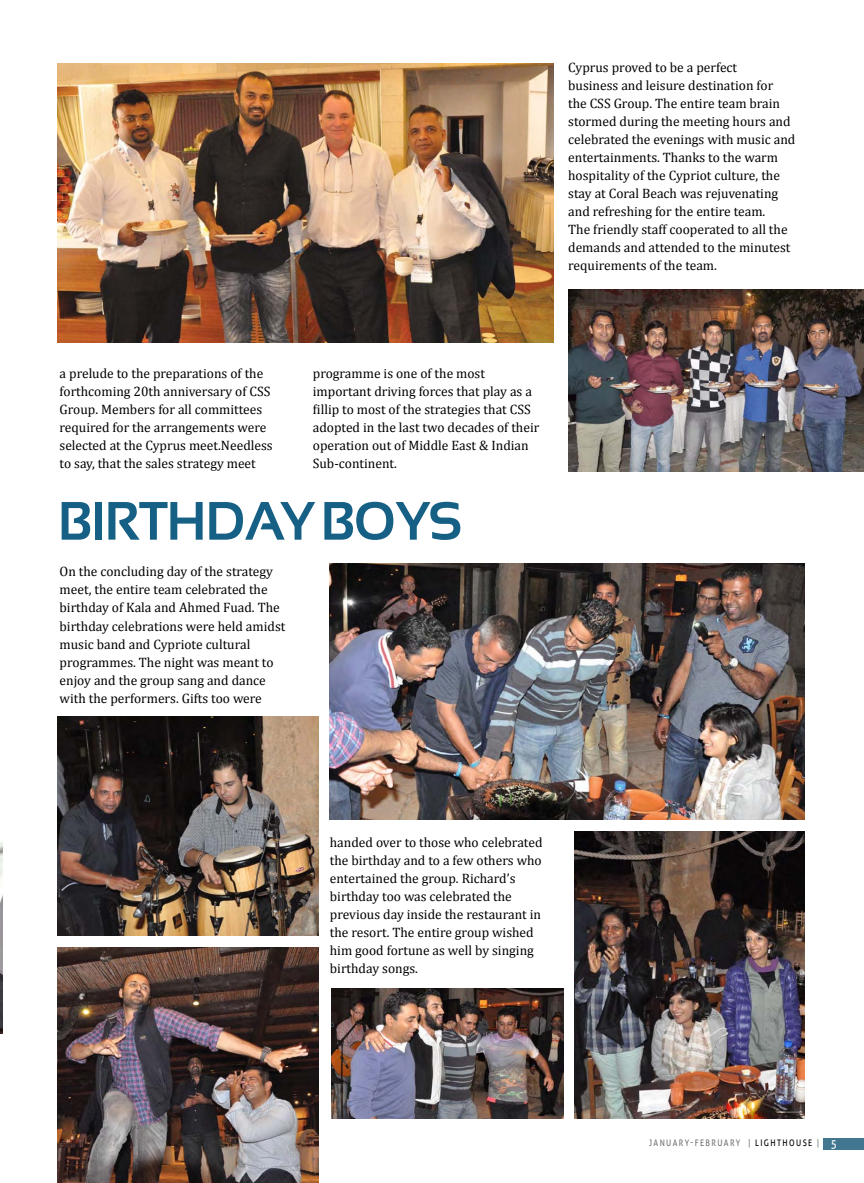
<style>
.page{position:relative;width:864px;height:1183px;background:#fff}
.page>*{position:absolute;margin:0;border:0;box-sizing:border-box;transform-origin:0 0}
.t1{font:700 53.85px "Sansation";letter-spacing:-.02em;color:#176085}
.t2{font:13.65px/18px "Cambria";color:#000}
.t3{font:9px "Aller";letter-spacing:.18em;color:#717275;scale:.85 1}
.s1{color:#748370}
.s2{color:#000}
.s3{font-size:12px;color:#fff}
</style>
<div class="page">
<div style="left:823px;top:1137px;width:40px;height:11px;background:#427791"></div>
<img style="left:0;top:842px;width:2px;height:191px">
<img style="left:57px;top:64px;width:496px;height:278px">
<img style="left:568px;top:289px;width:295px;height:182px">
<img style="left:330px;top:563px;width:474px;height:256px">
<img style="left:57px;top:947px;width:261px;height:235px">
<img style="left:57px;top:716px;width:262px;height:219px">
<img style="left:574px;top:831px;width:230px;height:286px">
<img style="left:331px;top:988px;width:232px;height:129px">
<p class="t2" style="left:568px;top:58px;width:229px">Cyprus proved to be a perfect<br>business and leisure destination for<br>the CSS Group. The entire team brain stormed during the meeting hours and celebrated the evenings with music and entertainments. Thanks to the warm hospitality of the Cypriot culture, the stay at Coral Beach was rejuvenating and refreshing for the entire team.<br>The friendly staff cooperated to all the demands and attended to the minutest requirements of the team.</p>
<p class="t2" style="left:60px;top:364px;width:214px">a prelude to the preparations of the forthcoming 20th anniversary of CSS Group. Members for all committees required for the arrangements were selected at the Cyprus meet.Needless to say, that the sales strategy meet</p>
<p class="t2" style="left:313px;top:364px;width:228px">programme is one of the most important driving forces that play as a fillip to most of the strategies that CSS adopted in the last two decades of their operation out of Middle East &amp; Indian Sub-continent.</p>
<h1 class="t1" style="left:58px;top:490px;width:405px">BIRTHDAY BOYS</h1>
<p class="t2" style="left:60px;top:562px;width:227px">On the concluding day of the strategy meet, the entire team celebrated the birthday of Kala and Ahmed Fuad. The birthday celebrations were held amidst music band and Cypriote cultural programmes. The night was meant to enjoy and the group sang and dance with the performers. Gifts too were</p>
<p class="t2" style="left:330px;top:832px;width:214px">handed over to those who celebrated the birthday and to a few others who entertained the group. Richard’s birthday too was celebrated the previous day inside the restaurant in the resort. The entire group wished him good fortune as well by singing birthday songs.</p>
<p class="t3" style="left:649px;top:1137px;width:222px">JANUARY-FEBRUARY <span class="s1">|</span> <span class="s2">LIGHTHOUSE</span> <span class="s1">|</span> <span class="s3">5</span></p>
</div>
